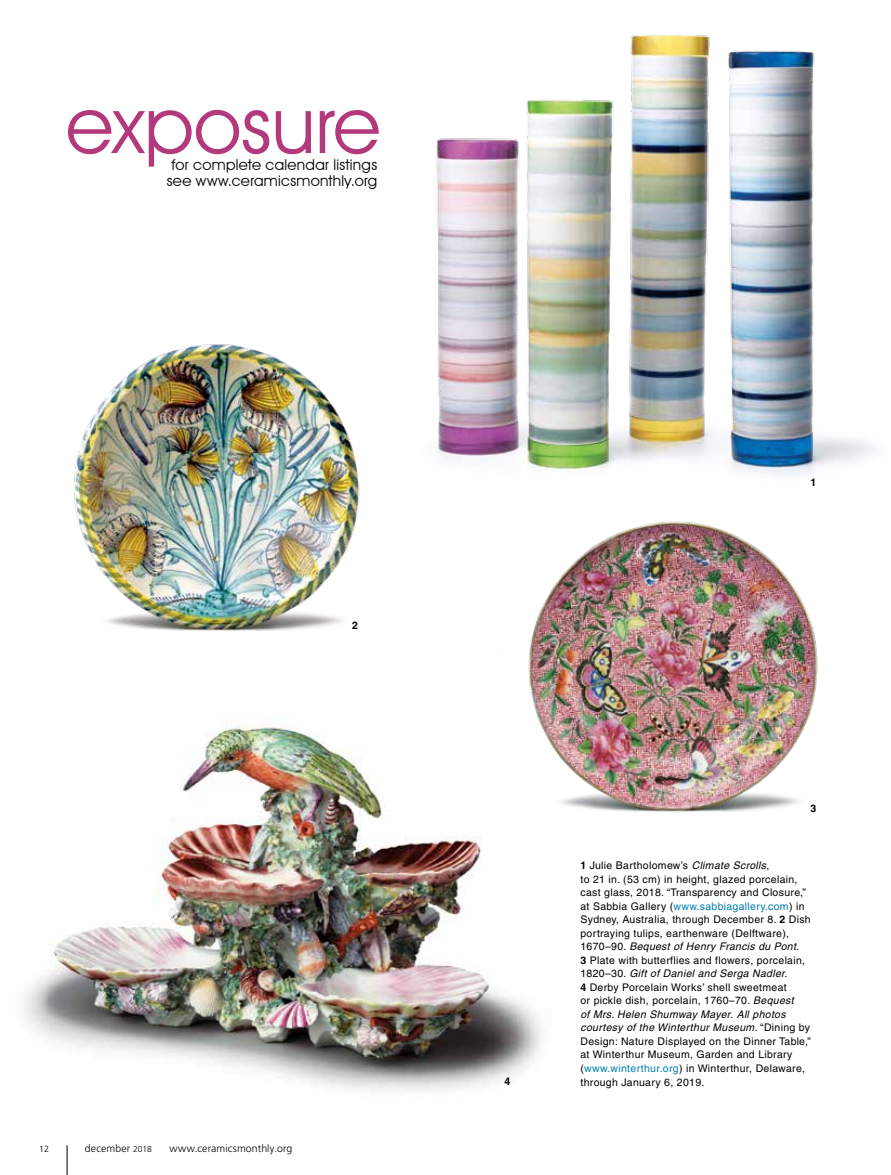
<style>
.page{position:relative;width:891px;height:1175px;background:#fff}
.page>*{position:absolute;margin:0;border:0;box-sizing:border-box;transform-origin:0 0}
.t1{font:78px "Avant Garde IT Cby BT";color:#b1397c}
.t2{font:15px/16.5px "Avant Garde IT Cby BT";letter-spacing:.02em;color:#000;text-align:center}
.t3{font:10.5px/13.5px "Helvetica";letter-spacing:.03em;color:#000}
.t4{font:300 10.5px "Frutiger";letter-spacing:.01em;color:#000}
.t5{font:700 10.5px "Helvetica";color:#000}
.t6{font:300 9px "Frutiger";color:#000}
.s1{font-size:8.55px}
.s2{font-weight:700}
.s3{font-style:italic}
.s4{color:#0080ae}
</style>
<div class="page">
<svg style="left:67px;top:1145px;width:1px;height:29px"></svg>
<img style="left:24px;top:715px;width:518px;height:376px">
<img style="left:436px;top:34px;width:438px;height:441px">
<img style="left:495px;top:521px;width:323px;height:311px">
<img style="left:74px;top:344px;width:286px;height:287px">
<h1 class="t1" style="left:66px;top:78px;width:316px">exposure</h1>
<h2 class="t2" style="left:167px;top:156px;width:212px">for complete calendar listings see www.ceramicsmonthly.org</h2>
<p class="t5" style="left:352px;top:619px;width:7px">2</p>
<p class="t6" style="left:39px;top:1143px;width:12px">12</p>
<p class="t4" style="left:85px;top:1142px;width:68px">december <span class="s1">2018</span></p>
<p class="t4" style="left:169px;top:1142px;width:125px">www.ceramicsmonthly.org</p>
<p class="t5" style="left:811px;top:476px;width:7px">1</p>
<p class="t5" style="left:504px;top:1075px;width:7px">4</p>
<p class="t5" style="left:811px;top:801px;width:7px">3</p>
<p class="t3" style="left:580px;top:859px;width:232px"><span class="s2">1</span> Julie Bartholomew’s <span class="s3">Climate Scrolls</span>,<br>to 21 in. (53 cm) in height, glazed porcelain, cast glass, 2018. “Transparency and Closure,” at Sabbia Gallery (<span class="s4">www.sabbiagallery.com</span>) in Sydney, Australia, through December 8. <span class="s2">2</span> Dish portraying tulips, earthenware (Delftware), 1670–90. <span class="s3">Bequest of Henry Francis du Pont.<br></span><span class="s2">3</span> Plate with butterflies and flowers, porcelain, 1820–30. <span class="s3">Gift of Daniel and Serga Nadler.<br></span><span class="s2">4</span> Derby Porcelain Works’ shell sweetmeat<br>or pickle dish, porcelain, 1760–70. <span class="s3">Bequest<br>of Mrs. Helen Shumway Mayer. All photos courtesy of the Winterthur Museum</span>. “Dining by Design: Nature Displayed on the Dinner Table,” at Winterthur Museum, Garden and Library (<span class="s4">www.winterthur.org</span>) in Winterthur, Delaware, through January 6, 2019.</p>
</div>
